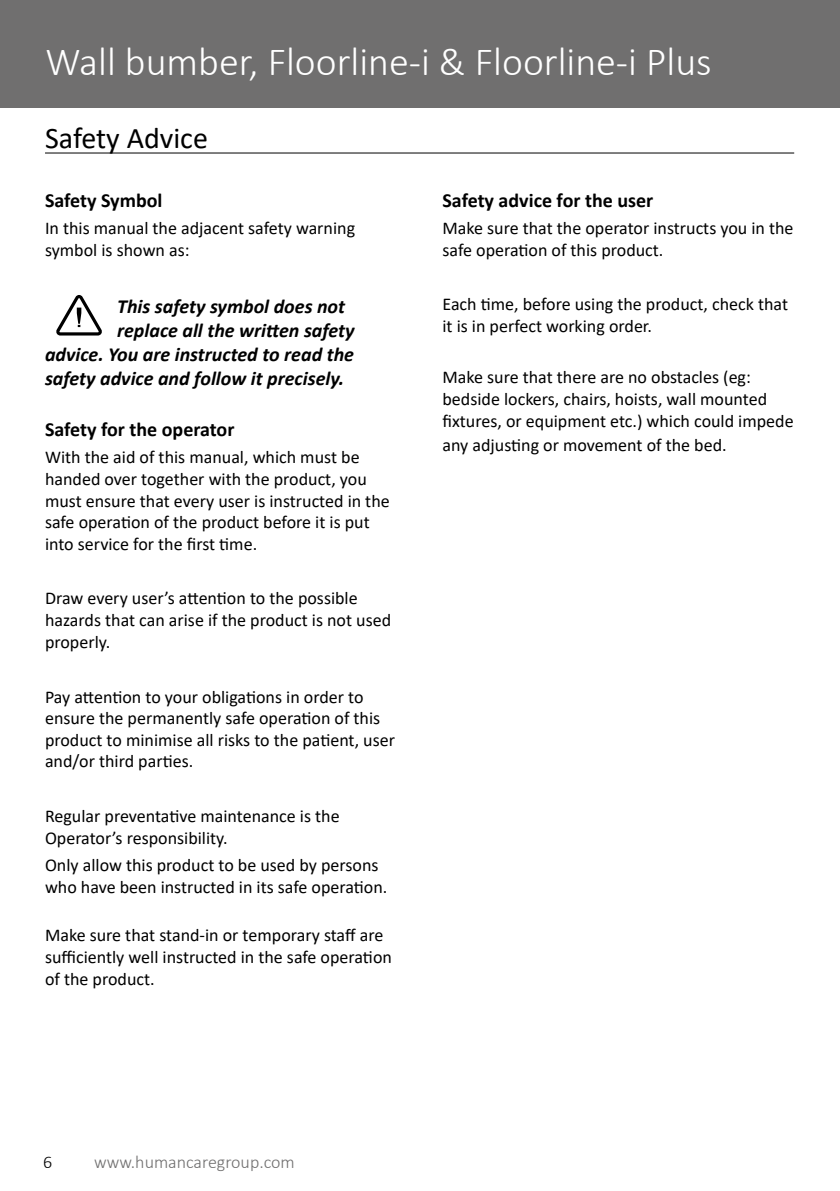
<style>
.page{position:relative;width:840px;height:1191px;background:#fff}
.page>*{position:absolute;margin:0;border:0;box-sizing:border-box;transform-origin:0 0}
.t1{font:300 40px "Calibri";color:#fff}
.t2{font:30px "Calibri";color:#000}
.t3{font:italic 700 20px "Calibri";color:#000}
.t4{font:700 20px "Calibri";color:#000}
.t5{font:18px/21.6px "Calibri";color:#000}
.t6{font:300 18px "Calibri";color:#706f6f}
.t7{font:300 18px "Calibri";color:#000}
</style>
<div class="page">
<div style="left:0;top:0;width:839px;height:108px;background:#706f6f"></div>
<hr style="left:45px;top:152px;width:748px;height:1px;background:#000">
<svg style="left:56px;top:295px;width:46px;height:40px"></svg>
<h1 class="t1" style="left:45px;top:37px;width:667px">Wall bumber, Floorline-i &amp; Floorline-i Plus</h1>
<h2 class="t2" style="left:45px;top:117px;width:164px">Safety Advice</h2>
<p class="t4" style="left:45px;top:186px;width:119px">Safety Symbol</p>
<p class="t5" style="left:45px;top:217px;width:311px">In this manual the adjacent safety warning symbol is shown as:</p>
<p class="t3" style="left:117px;top:292px;width:229px">This safety symbol does not</p>
<p class="t3" style="left:117px;top:316px;width:239px">replace all the written safety</p>
<p class="t3" style="left:45px;top:340px;width:310px">advice. You are instructed to read the</p>
<p class="t3" style="left:45px;top:364px;width:300px">safety advice and follow it precisely.</p>
<p class="t4" style="left:45px;top:415px;width:191px">Safety for the operator</p>
<p class="t5" style="left:45px;top:446px;width:346px">With the aid of this manual, which must be handed over together with the product, you must ensure that every user is instructed in the safe operation of the product before it is put into service for the first time.</p>
<p class="t5" style="left:45px;top:587px;width:347px">Draw every user’s attention to the possible hazards that can arise if the product is not used properly.</p>
<p class="t5" style="left:45px;top:685px;width:351px">Pay attention to your obligations in order to ensure the permanently safe operation of this product to minimise all risks to the patient, user and/or third parties.</p>
<p class="t5" style="left:45px;top:804px;width:296px">Regular preventative maintenance is the<br>Operator’s responsibility.</p>
<p class="t5" style="left:45px;top:853px;width:343px">Only allow this product to be used by persons who have been instructed in its safe operation.</p>
<p class="t5" style="left:45px;top:924px;width:348px">Make sure that stand‐in or temporary staff are sufficiently well instructed in the safe operation of the product.</p>
<p class="t4" style="left:442px;top:186px;width:212px">Safety advice for the user</p>
<p class="t5" style="left:442px;top:217px;width:352px">Make sure that the operator instructs you in the safe operation of this product.</p>
<p class="t5" style="left:442px;top:293px;width:347px">Each time, before using the product, check that it is in perfect working order.</p>
<p class="t5" style="left:442px;top:366px;width:352px">Make sure that there are no obstacles (eg: bedside lockers, chairs, hoists, wall mounted fixtures, or equipment etc.) which could impede</p>
<p class="t5" style="left:442px;top:433px;width:285px">any adjusting or movement of the bed.</p>
<p class="t7" style="left:43px;top:1151px;width:11px">6</p>
<p class="t6" style="left:94px;top:1151px;width:202px">www.humancaregroup.com</p>
</div>
